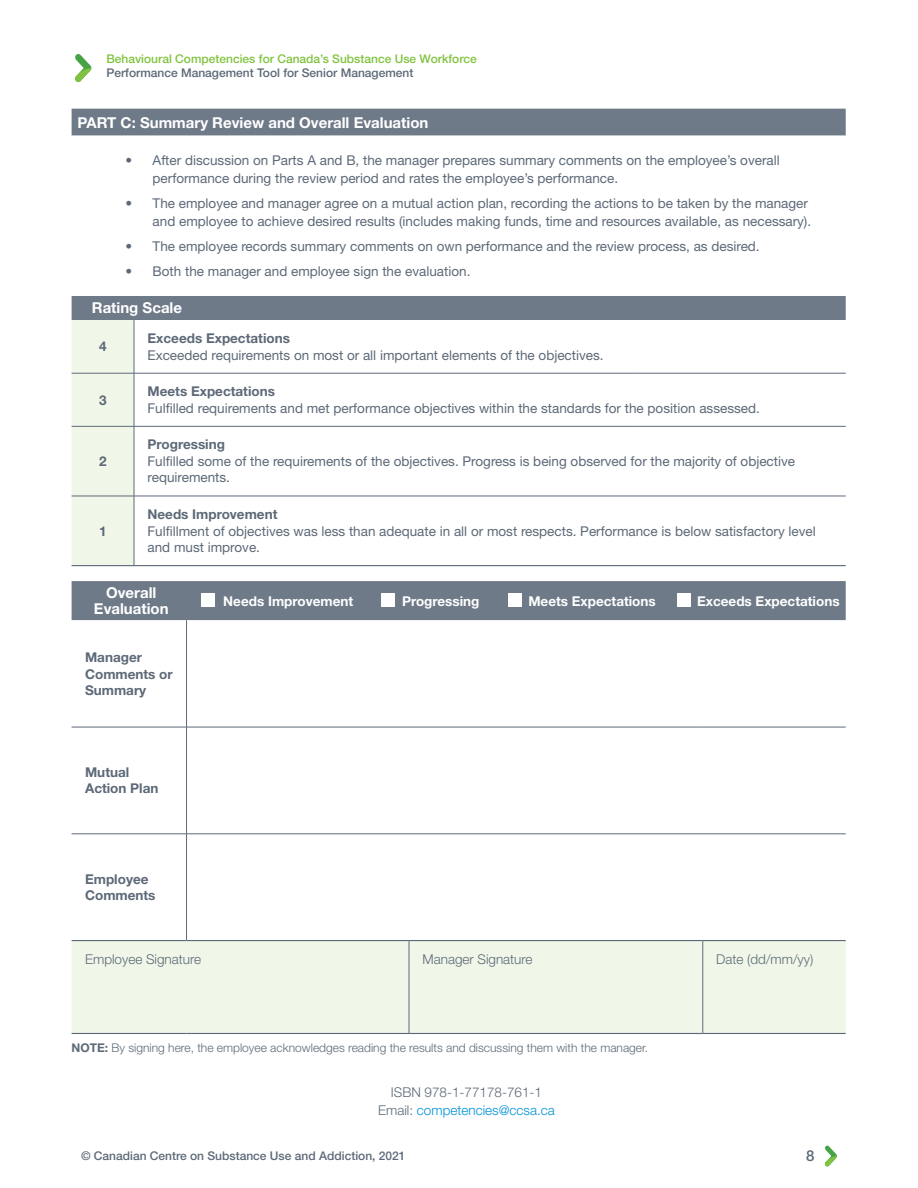
<style>
.page{position:relative;width:918px;height:1188px;background:#fff}
.page>*{position:absolute;margin:0;border:0;box-sizing:border-box;transform-origin:0 0}
.t1{font:700 15px "Helvetica Neue LT Std";color:#fff}
.t2{font:500 15px "Helvetica Neue LT Std";color:#5d6978}
.t3{font:13.5px/18px "Helvetica Neue LT Std";color:#5d6978}
.t4{font:700 13.5px/16.5px "Helvetica Neue LT Std";color:#5d6978}
.t5{font:300 13.5px "Helvetica Neue LT Std";color:#5d6978}
.t6{font:700 13.5px "Helvetica Neue LT Std";color:#fff}
.t7{font:300 13.5px "Helvetica Neue LT Std";color:#0091d6}
.t8{font:300 12px "Helvetica Neue LT Std";color:#5d6978}
.t9{font:500 12px "Helvetica Neue LT Std";color:#5d6978}
.t10{font:500 12px "Helvetica Neue LT Std";color:#81c340}
.s1{font-weight:700}
.s2{color:#5d6978}
</style>
<div class="page">
<svg style="left:825px;top:1145px;width:12px;height:22px"></svg>
<svg style="left:75px;top:54px;width:17px;height:28px"></svg>
<div style="left:72px;top:109px;width:774px;height:27px;background:#6e7a88"></div>
<svg style="left:72px;top:296px;width:774px;height:200px"></svg>
<div style="left:72px;top:320px;width:62px;height:245px;background:#f0f7e8"></div>
<hr style="left:134px;top:320px;width:1px;height:53px;background:#5d6978">
<hr style="left:72px;top:373px;width:62px;height:1px;background:#5d6978">
<hr style="left:134px;top:373px;width:1px;height:53px;background:#5d6978">
<hr style="left:134px;top:373px;width:499px;height:1px;background:#5d6978">
<hr style="left:633px;top:373px;width:213px;height:1px;background:#5d6978">
<hr style="left:72px;top:426px;width:62px;height:1px;background:#5d6978">
<hr style="left:134px;top:427px;width:1px;height:69px;background:#5d6978">
<hr style="left:134px;top:426px;width:499px;height:1px;background:#5d6978">
<hr style="left:633px;top:426px;width:213px;height:1px;background:#5d6978">
<hr style="left:72px;top:496px;width:62px;height:1px;background:#5d6978">
<hr style="left:72px;top:565px;width:62px;height:1px;background:#5d6978">
<hr style="left:134px;top:496px;width:1px;height:69px;background:#5d6978">
<hr style="left:134px;top:496px;width:499px;height:1px;background:#5d6978">
<hr style="left:633px;top:496px;width:213px;height:1px;background:#5d6978">
<hr style="left:134px;top:565px;width:499px;height:1px;background:#5d6978">
<hr style="left:633px;top:565px;width:213px;height:1px;background:#5d6978">
<div style="left:72px;top:581px;width:774px;height:39px;background:#6e7a88"></div>
<svg style="left:72px;top:620px;width:774px;height:214px"></svg>
<div style="left:72px;top:941px;width:774px;height:92px;background:#f0f7e8"></div>
<hr style="left:186px;top:620px;width:1px;height:107px;background:#5d6978">
<hr style="left:72px;top:727px;width:115px;height:1px;background:#5d6978">
<hr style="left:186px;top:727px;width:1px;height:107px;background:#5d6978">
<hr style="left:191px;top:727px;width:218px;height:1px;background:#5d6978">
<hr style="left:409px;top:727px;width:294px;height:1px;background:#5d6978">
<hr style="left:703px;top:727px;width:143px;height:1px;background:#5d6978">
<hr style="left:72px;top:834px;width:115px;height:1px;background:#5d6978">
<hr style="left:186px;top:834px;width:1px;height:106px;background:#5d6978">
<hr style="left:191px;top:834px;width:218px;height:1px;background:#5d6978">
<hr style="left:409px;top:834px;width:294px;height:1px;background:#5d6978">
<hr style="left:703px;top:834px;width:143px;height:1px;background:#5d6978">
<hr style="left:72px;top:940px;width:115px;height:1px;background:#5d6978">
<hr style="left:72px;top:1033px;width:115px;height:1px;background:#5d6978">
<hr style="left:191px;top:1033px;width:218px;height:1px;background:#5d6978">
<hr style="left:191px;top:940px;width:218px;height:1px;background:#5d6978">
<hr style="left:409px;top:941px;width:1px;height:92px;background:#5d6978">
<hr style="left:409px;top:940px;width:294px;height:1px;background:#5d6978">
<hr style="left:409px;top:1033px;width:294px;height:1px;background:#5d6978">
<hr style="left:703px;top:941px;width:1px;height:92px;background:#5d6978">
<hr style="left:703px;top:940px;width:143px;height:1px;background:#5d6978">
<hr style="left:703px;top:1033px;width:143px;height:1px;background:#5d6978">
<div style="left:201px;top:594px;width:14px;height:13px;background:#fff"></div>
<div style="left:508px;top:594px;width:14px;height:13px;background:#fff"></div>
<div style="left:381px;top:594px;width:14px;height:13px;background:#fff"></div>
<div style="left:677px;top:594px;width:14px;height:13px;background:#fff"></div>
<p class="t10" style="left:106px;top:51px;width:372px">Behavioural Competencies for Canada’s Substance Use Workforce</p>
<p class="t9" style="left:106px;top:66px;width:309px">Performance Management Tool for Senior Management</p>
<p class="t1" style="left:78px;top:113px;width:352px">PART C: Summary Review and Overall Evaluation</p>
<p class="t3" style="left:153px;top:151px;width:629px;text-indent:-27px">• After discussion on Parts A and B, the manager prepares summary comments on the employee’s overall performance during the review period and rates the employee’s performance.</p>
<p class="t3" style="left:126px;top:194px;width:687px;text-align:right">• The employee and manager agree on a mutual action plan, recording the actions to be taken by the manager and employee to achieve desired results (includes making funds, time and resources available, as necessary).</p>
<p class="t3" style="left:126px;top:237px;width:636px">• The employee records summary comments on own performance and the review process, as desired.</p>
<p class="t3" style="left:126px;top:262px;width:346px">• Both the manager and employee sign the evaluation.</p>
<p class="t1" style="left:92px;top:299px;width:92px">Rating Scale</p>
<p class="t4" style="left:99px;top:338px;width:9px">4</p>
<p class="t4" style="left:148px;top:330px;width:144px">Exceeds Expectations</p>
<p class="t3" style="left:148px;top:346px;width:458px">Exceeded requirements on most or all important elements of the objectives.</p>
<p class="t4" style="left:99px;top:391px;width:9px">3</p>
<p class="t4" style="left:99px;top:453px;width:9px">2</p>
<p class="t4" style="left:148px;top:383px;width:129px">Meets Expectations</p>
<p class="t3" style="left:148px;top:399px;width:614px">Fulfilled requirements and met performance objectives within the standards for the position assessed.</p>
<p class="t4" style="left:148px;top:436px;width:79px">Progressing</p>
<p class="t3" style="left:148px;top:453px;width:649px;line-height:16.5px">Fulfilled some of the requirements of the objectives. Progress is being observed for the majority of objective requirements.</p>
<p class="t4" style="left:148px;top:506px;width:131px">Needs Improvement</p>
<p class="t3" style="left:148px;top:522px;width:670px;line-height:16.5px">Fulfillment of objectives was less than adequate in all or most respects. Performance is below satisfactory level and must improve.</p>
<p class="t1" style="left:106px;top:583px;width:52px">Overall</p>
<p class="t1" style="left:94px;top:600px;width:76px">Evaluation</p>
<p class="t4" style="left:99px;top:522px;width:9px">1</p>
<p class="t6" style="left:223px;top:592px;width:131px">Needs Improvement</p>
<p class="t6" style="left:402px;top:592px;width:79px">Progressing</p>
<p class="t6" style="left:528px;top:592px;width:129px">Meets Expectations</p>
<p class="t6" style="left:697px;top:592px;width:144px">Exceeds Expectations</p>
<p class="t4" style="left:85px;top:649px;width:89px">Manager<br>Comments or<br>Summary</p>
<p class="t4" style="left:85px;top:764px;width:75px">Mutual<br>Action Plan</p>
<p class="t4" style="left:85px;top:871px;width:72px">Employee<br>Comments</p>
<p class="t5" style="left:85px;top:951px;width:118px">Employee Signature</p>
<p class="t5" style="left:423px;top:951px;width:112px">Manager Signature</p>
<p class="t5" style="left:716px;top:951px;width:98px">Date (dd/mm/yy)</p>
<p class="t8" style="left:72px;top:1040px;width:578px"><span class="s1">NOTE:</span> By signing here, the employee acknowledges reading the results and discussing them with the manager.</p>
<p class="t5" style="left:391px;top:1084px;width:153px">ISBN 978-1-77178-761-1</p>
<p class="t7" style="left:378px;top:1102px;width:178px"><span class="s2">Email:</span> competencies@ccsa.ca</p>
<p class="t9" style="left:81px;top:1149px;width:326px">© Canadian Centre on Substance Use and Addiction, 2021</p>
<p class="t2" style="left:806px;top:1146px;width:10px">8</p>
</div>
